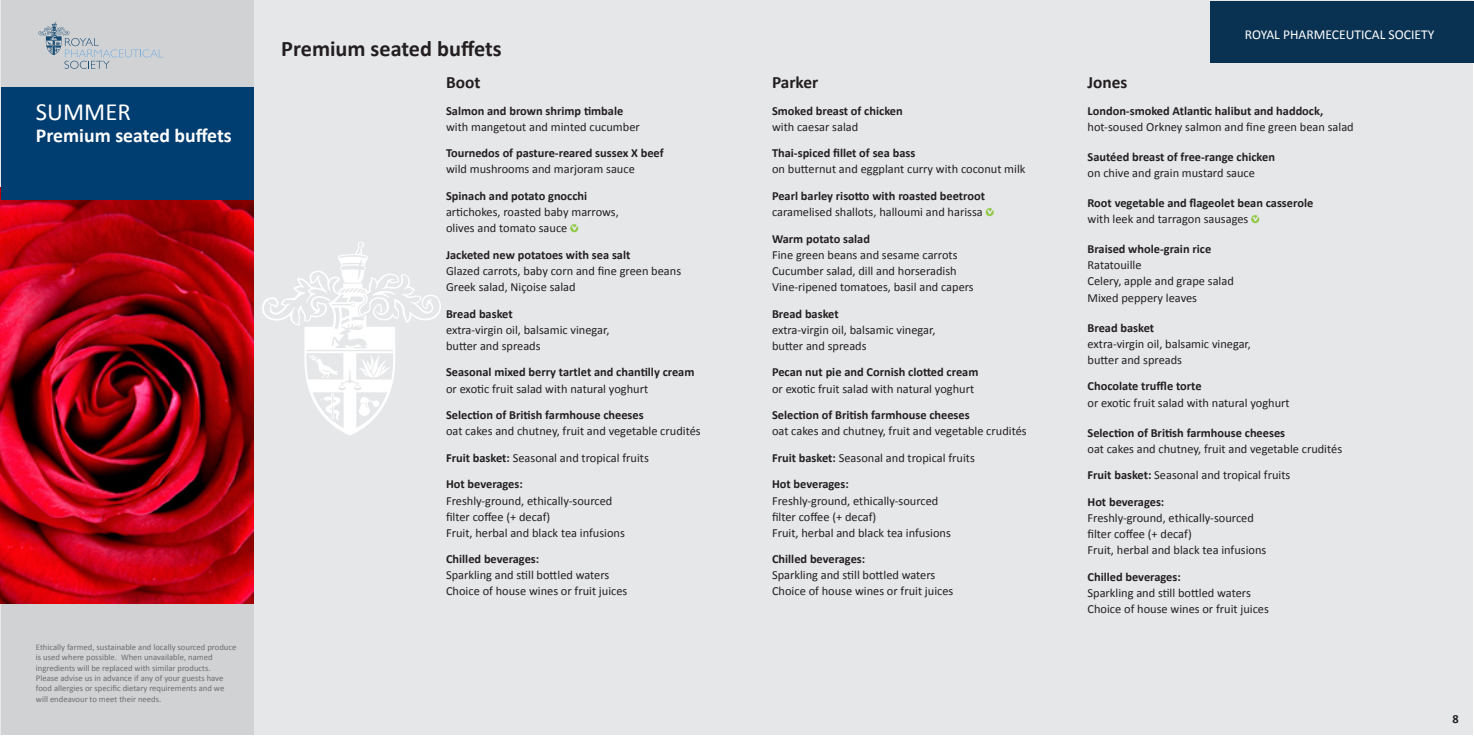
<style>
.page{position:relative;width:1474px;height:736px;background:#fff}
.page>*{position:absolute;margin:0;border:0;box-sizing:border-box;transform-origin:0 0}
.t1{font:24.68px "Calibri";color:#fff}
.t2{font:700 22.22px "Calibri";color:#231f20}
.t3{font:700 19.78px "Calibri";color:#fff}
.t4{font:700 17.32px "Calibri";color:#231f20}
.t5{font:13.65px "Calibri";color:#fff}
.t6{font:12.42px/16.1px "Calibri";color:#231f20}
.t7{font:700 12.42px "Calibri";color:#231f20}
.t8{font:8.58px/10.3px "Calibri";color:#6c6d70}
.s1{font-weight:700}
</style>
<div class="page">
<div style="left:1px;top:1px;width:1471px;height:733px;background:#e6e7e9"></div>
<div style="left:1px;top:1px;width:252px;height:733px;background:#d1d2d4"></div>
<img style="left:1px;top:199px;width:252px;height:403px">
<div style="left:1px;top:87px;width:252px;height:112px;background:#003d71"></div>
<svg style="left:570px;top:224px;width:8px;height:8px"></svg>
<svg style="left:985px;top:208px;width:8px;height:8px"></svg>
<svg style="left:1251px;top:215px;width:8px;height:8px"></svg>
<svg style="left:39px;top:22px;width:124px;height:46px"></svg>
<svg style="left:262px;top:242px;width:179px;height:193px"></svg>
<div style="left:1209px;top:1px;width:263px;height:61px;background:#093152"></div>
<h1 class="t1" style="left:36px;top:96px;width:96px">SUMMER</h1>
<h3 class="t3" style="left:36px;top:123px;width:197px">Premium seated buffets</h3>
<p class="t8" style="left:36px;top:641px;width:202px">Ethically farmed, sustainable and locally sourced produce is used where possible. When unavailable, named ingredients will be replaced with similar products.<br>Please advise us in advance if any of your guests have food allergies or specific dietary requirements and we will endeavour to meet their needs.</p>
<h2 class="t2" style="left:281px;top:35px;width:222px">Premium seated buffets</h2>
<h3 class="t4" style="left:446px;top:72px;width:36px">Boot</h3>
<p class="t7" style="left:446px;top:103px;width:179px">Salmon and brown shrimp timbale</p>
<p class="t6" style="left:446px;top:118px;width:195px">with mangetout and minted cucumber</p>
<p class="t7" style="left:446px;top:145px;width:219px">Tournedos of pasture-reared sussex X beef</p>
<p class="t6" style="left:446px;top:161px;width:190px">wild mushrooms and marjoram sauce</p>
<p class="t7" style="left:446px;top:188px;width:143px">Spinach and potato gnocchi</p>
<p class="t6" style="left:446px;top:203px;width:174px">artichokes, roasted baby marrows, olives and tomato sauce</p>
<p class="t7" style="left:446px;top:247px;width:186px">Jacketed new potatoes with sea salt</p>
<p class="t6" style="left:446px;top:262px;width:237px">Glazed carrots, baby corn and fine green beans<br>Greek salad, Niçoise salad</p>
<p class="t7" style="left:446px;top:305px;width:68px">Bread basket</p>
<p class="t6" style="left:446px;top:321px;width:165px">extra-virgin oil, balsamic vinegar, butter and spreads</p>
<p class="t7" style="left:446px;top:364px;width:250px">Seasonal mixed berry tartlet and chantilly cream</p>
<p class="t6" style="left:446px;top:379px;width:204px">or exotic fruit salad with natural yoghurt</p>
<p class="t7" style="left:446px;top:407px;width:199px">Selection of British farmhouse cheeses</p>
<p class="t6" style="left:446px;top:417px;width:256px;line-height:26.6px">oat cakes and chutney, fruit and vegetable crudités<br><span class="s1">Fruit basket:</span> Seasonal and tropical fruits<br><span class="s1">Hot beverages:</span></p>
<p class="t6" style="left:446px;top:491px;width:180px">Freshly-ground, ethically-sourced filter coffee (+ decaf)<br>Fruit, herbal and black tea infusions</p>
<p class="t7" style="left:446px;top:551px;width:95px">Chilled beverages:</p>
<p class="t6" style="left:446px;top:566px;width:183px">Sparkling and still bottled waters<br>Choice of house wines or fruit juices</p>
<h3 class="t4" style="left:772px;top:72px;width:48px">Parker</h3>
<p class="t7" style="left:772px;top:103px;width:132px">Smoked breast of chicken</p>
<p class="t6" style="left:772px;top:118px;width:88px">with caesar salad</p>
<p class="t7" style="left:772px;top:145px;width:145px">Thai-spiced fillet of sea bass</p>
<p class="t6" style="left:772px;top:161px;width:255px">on butternut and eggplant curry with coconut milk</p>
<p class="t7" style="left:772px;top:188px;width:214px">Pearl barley risotto with roasted beetroot</p>
<p class="t6" style="left:772px;top:203px;width:212px">caramelised shallots, halloumi and harissa</p>
<p class="t7" style="left:772px;top:231px;width:99px">Warm potato salad</p>
<p class="t6" style="left:772px;top:246px;width:203px">Fine green beans and sesame carrots<br>Cucumber salad, dill and horseradish<br>Vine-ripened tomatoes, basil and capers</p>
<p class="t7" style="left:772px;top:305px;width:68px">Bread basket</p>
<p class="t6" style="left:772px;top:321px;width:165px">extra-virgin oil, balsamic vinegar, butter and spreads</p>
<p class="t7" style="left:772px;top:364px;width:208px">Pecan nut pie and Cornish clotted cream</p>
<p class="t6" style="left:772px;top:379px;width:204px">or exotic fruit salad with natural yoghurt</p>
<p class="t7" style="left:772px;top:407px;width:199px">Selection of British farmhouse cheeses</p>
<p class="t6" style="left:772px;top:417px;width:256px;line-height:26.6px">oat cakes and chutney, fruit and vegetable crudités<br><span class="s1">Fruit basket:</span> Seasonal and tropical fruits<br><span class="s1">Hot beverages:</span></p>
<p class="t6" style="left:772px;top:491px;width:180px">Freshly-ground, ethically-sourced filter coffee (+ decaf)<br>Fruit, herbal and black tea infusions</p>
<p class="t7" style="left:772px;top:551px;width:95px">Chilled beverages:</p>
<p class="t6" style="left:772px;top:566px;width:183px">Sparkling and still bottled waters<br>Choice of house wines or fruit juices</p>
<p class="t5" style="left:1244px;top:26px;width:191px">ROYAL PHARMECEUTICAL SOCIETY</p>
<h3 class="t4" style="left:1087px;top:72px;width:41px">Jones</h3>
<p class="t7" style="left:1087px;top:103px;width:237px">London-smoked Atlantic halibut and haddock,</p>
<p class="t6" style="left:1087px;top:118px;width:268px">hot-soused Orkney salmon and fine green bean salad</p>
<p class="t7" style="left:1087px;top:149px;width:189px">Sautéed breast of free-range chicken</p>
<p class="t6" style="left:1087px;top:164px;width:169px">on chive and grain mustard sauce</p>
<p class="t7" style="left:1087px;top:195px;width:227px">Root vegetable and flageolet bean casserole</p>
<p class="t6" style="left:1087px;top:210px;width:162px">with leek and tarragon sausages</p>
<p class="t7" style="left:1087px;top:241px;width:125px">Braised whole-grain rice</p>
<p class="t6" style="left:1087px;top:256px;width:148px">Ratatouille<br>Celery, apple and grape salad<br>Mixed peppery leaves</p>
<p class="t7" style="left:1087px;top:319px;width:68px">Bread basket</p>
<p class="t6" style="left:1087px;top:335px;width:165px">extra-virgin oil, balsamic vinegar, butter and spreads</p>
<p class="t7" style="left:1087px;top:378px;width:116px">Chocolate truffle torte</p>
<p class="t6" style="left:1087px;top:393px;width:204px">or exotic fruit salad with natural yoghurt</p>
<p class="t7" style="left:1087px;top:424px;width:199px">Selection of British farmhouse cheeses</p>
<p class="t6" style="left:1087px;top:434px;width:256px;line-height:26.6px">oat cakes and chutney, fruit and vegetable crudités<br><span class="s1">Fruit basket:</span> Seasonal and tropical fruits<br><span class="s1">Hot beverages:</span></p>
<p class="t6" style="left:1087px;top:509px;width:180px">Freshly-ground, ethically-sourced filter coffee (+ decaf)<br>Fruit, herbal and black tea infusions</p>
<p class="t7" style="left:1087px;top:568px;width:95px">Chilled beverages:</p>
<p class="t6" style="left:1087px;top:583px;width:183px">Sparkling and still bottled waters<br>Choice of house wines or fruit juices</p>
<p class="t7" style="left:1452px;top:711px;width:8px">8</p>
</div>
